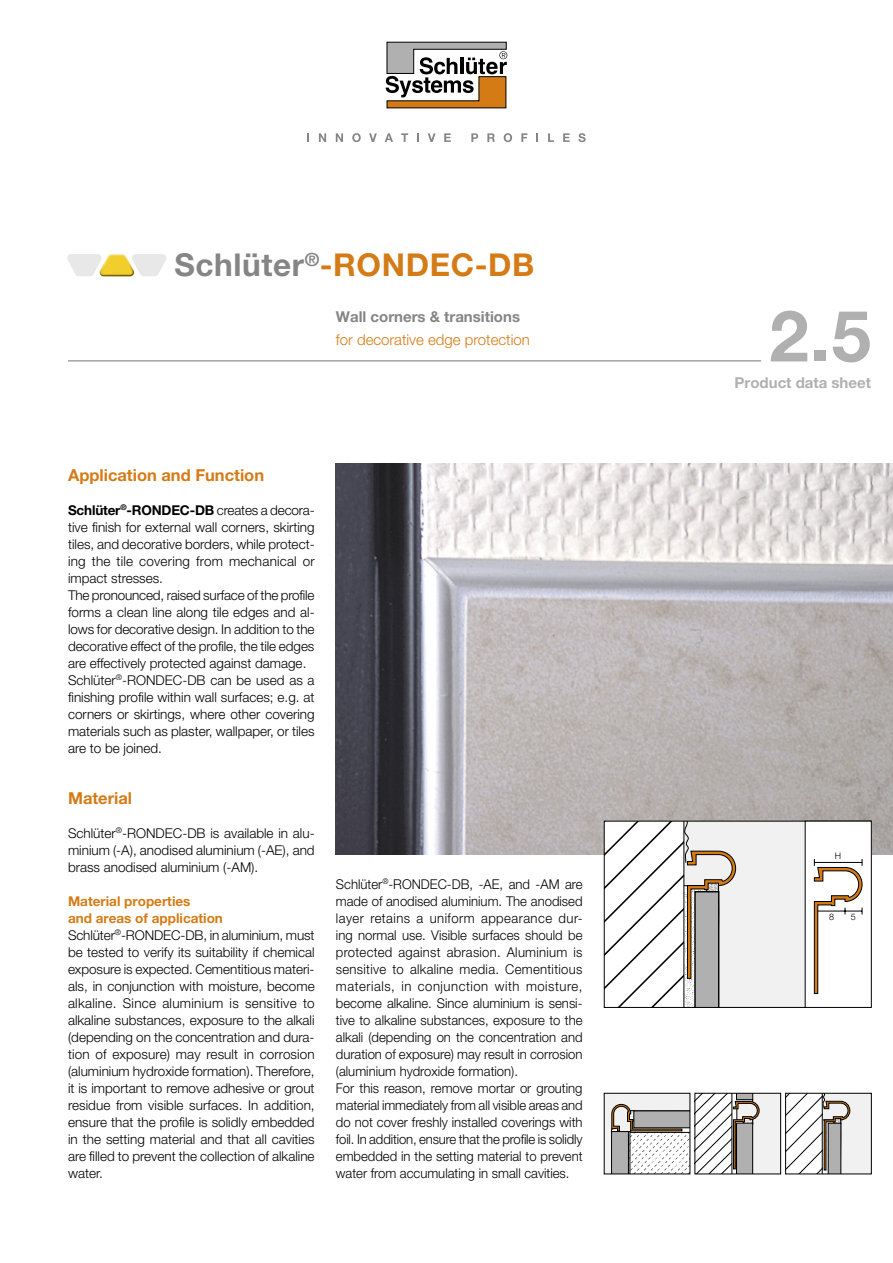
<style>
.page{position:relative;width:893px;height:1263px;background:#fff}
.page>*{position:absolute;margin:0;border:0;box-sizing:border-box;transform-origin:0 0}
.t1{font:700 71.25px "Helvetica Neue LT Pro";color:#b0b0b1}
.t2{font:700 31.5px "Helvetica Neue LT Pro";letter-spacing:.02em;color:#d57b16}
.t3{font:700 16.5px "Helvetica Neue LT Pro";color:#d57b16}
.t4{font:300 15px "Helvetica Neue LT Pro";color:#d57b16}
.t5{font:700 15px "Helvetica Neue LT Pro";color:#858585}
.t6{font:700 15px "Helvetica Neue LT Pro";color:#b0b0b1}
.t7{font:300 13.5px/17px "Helvetica Neue LT Pro";color:#000}
.t8{font:300 9px "Helvetica Neue LT Pro";color:#000}
.s1{color:#858585}
.s2{font-weight:700}
.s3{font-weight:700;color:#d57b16}
</style>
<div class="page">
<img style="left:336px;top:463px;width:557px;height:392px">
<div style="left:604px;top:821px;width:267px;height:186px;background:#f1f1f1"></div>
<svg style="left:606px;top:823px;width:130px;height:183px"></svg>
<div style="left:604px;top:821px;width:268px;height:187px;border:1px solid #000"></div>
<div style="left:805px;top:821px;width:66px;height:186px;background:#fff"></div>
<svg style="left:814px;top:859px;width:49px;height:135px"></svg>
<div style="left:805px;top:821px;width:67px;height:187px;border:1px solid #000"></div>
<svg style="left:386px;top:42px;width:121px;height:66px"></svg>
<svg style="left:307px;top:133px;width:2px;height:9px"></svg>
<svg style="left:319px;top:133px;width:7px;height:9px"></svg>
<svg style="left:336px;top:133px;width:7px;height:9px"></svg>
<svg style="left:352px;top:133px;width:9px;height:9px"></svg>
<svg style="left:369px;top:133px;width:8px;height:9px"></svg>
<svg style="left:385px;top:133px;width:8px;height:9px"></svg>
<svg style="left:401px;top:133px;width:7px;height:9px"></svg>
<svg style="left:417px;top:133px;width:2px;height:9px"></svg>
<svg style="left:428px;top:133px;width:7px;height:9px"></svg>
<svg style="left:444px;top:133px;width:7px;height:9px"></svg>
<svg style="left:471px;top:133px;width:7px;height:9px"></svg>
<svg style="left:487px;top:133px;width:8px;height:9px"></svg>
<svg style="left:504px;top:133px;width:8px;height:9px"></svg>
<svg style="left:521px;top:133px;width:6px;height:9px"></svg>
<svg style="left:536px;top:133px;width:2px;height:9px"></svg>
<svg style="left:548px;top:133px;width:6px;height:9px"></svg>
<svg style="left:563px;top:133px;width:7px;height:9px"></svg>
<svg style="left:578px;top:133px;width:8px;height:9px"></svg>
<div style="left:695px;top:1093px;width:86px;height:81px;background:#f1f1f1"></div>
<div style="left:694px;top:1093px;width:87px;height:81px;border:1px solid #000"></div>
<div style="left:604px;top:1093px;width:30px;height:81px;background:#f1f1f1"></div>
<svg style="left:611px;top:1093px;width:148px;height:81px"></svg>
<div style="left:604px;top:1093px;width:86px;height:81px;border:1px solid #000"></div>
<div style="left:786px;top:1093px;width:85px;height:81px;background:#f1f1f1"></div>
<svg style="left:787px;top:1095px;width:63px;height:77px"></svg>
<div style="left:785px;top:1093px;width:87px;height:81px;border:1px solid #000"></div>
<hr style="left:68px;top:360px;width:693px;height:1px;background:#858585">
<svg style="left:67px;top:254px;width:99px;height:22px"></svg>
<h2 class="t2" style="left:174px;top:246px;width:361px"><span class="s1">Schlüter</span><sup>®</sup>-RONDEC-DB</h2>
<p class="t5" style="left:336px;top:307px;width:186px">Wall corners &amp; transitions</p>
<p class="t4" style="left:336px;top:330px;width:195px">for decorative edge protection</p>
<p class="t3" style="left:68px;top:464px;width:198px">Application and Function</p>
<p class="t7" style="left:68px;top:501px;width:248px"><span class="s2">Schlüter</span><sup>®</sup><span class="s2">-RONDEC-DB</span> creates a decora&shy;tive finish for external wall corners, skirting tiles, and decorative borders, while protect&shy;ing the tile covering from mechanical or impact stresses.<br>The pronounced, raised surface of the profile forms a clean line along tile edges and al&shy;lows for decorative design. In addition to the decorative effect of the profile, the tile edges are effectively protected against damage.<br>Schlüter<sup>®</sup>-RONDEC-DB can be used as a finishing profile within wall surfaces; e.g. at corners or skirtings, where other covering materials such as plaster, wallpaper, or tiles are to be joined.</p>
<p class="t3" style="left:68px;top:788px;width:66px">Material</p>
<p class="t7" style="left:68px;top:824px;width:248px">Schlüter<sup>®</sup>-RONDEC-DB is available in alu&shy;minium (-A), anodised aluminium (-AE), and brass anodised aluminium (-AM).</p>
<p class="t7" style="left:68px;top:892px;width:248px"><span class="s3">Material properties<br>and areas of application </span>Schlüter<sup>®</sup>-RONDEC-DB, in aluminium, must be tested to verify its suitability if chemical exposure is expected. Cementitious materi&shy;als, in conjunction with moisture, become alkaline. Since aluminium is sensitive to alkaline substances, exposure to the alkali (depending on the concentration and dura&shy;tion of exposure) may result in corrosion (aluminium hydroxide formation). Therefore, it is important to remove adhesive or grout residue from visible surfaces. In addition, ensure that the profile is solidly embedded in the setting material and that all cavities are filled to prevent the collection of alkaline water.</p>
<p class="t7" style="left:336px;top:875px;width:248px">Schlüter<sup>®</sup>-RONDEC-DB, -AE, and -AM are made of anodised aluminium. The anodised layer retains a uniform appearance dur&shy;ing normal use. Visible surfaces should be protected against abrasion. Aluminium is sensitive to alkaline media. Cementitious materials, in conjunction with moisture, become alkaline. Since aluminium is sensi&shy;tive to alkaline substances, exposure to the alkali (depending on the concentration and duration of exposure) may result in corrosion (aluminium hydroxide formation).<br>For this reason, remove mortar or grouting material immediately from all visible areas and do not cover freshly installed coverings with foil. In addition, ensure that the profile is solidly embedded in the setting material to prevent water from accumulating in small cavities.</p>
<h1 class="t1" style="left:769px;top:292px;width:103px">2.5</h1>
<p class="t6" style="left:735px;top:373px;width:138px">Product data sheet</p>
<p class="t8" style="left:835px;top:850px;width:8px">H</p>
<p class="t8" style="left:829px;top:911px;width:7px">8</p>
<p class="t8" style="left:851px;top:911px;width:7px">5</p>
</div>
